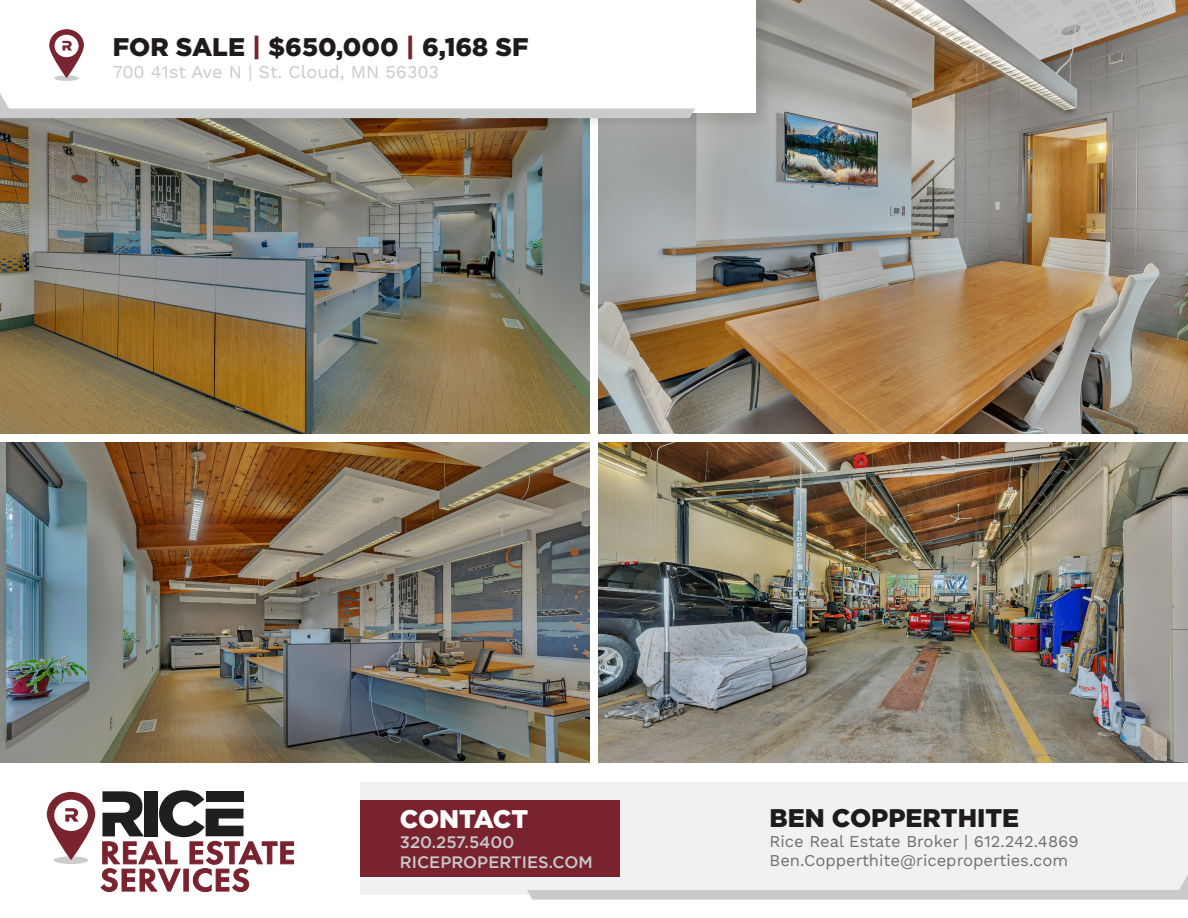
<style>
.page{position:relative;width:1188px;height:918px;background:#fff}
.page>*{position:absolute;margin:0;border:0;box-sizing:border-box;transform-origin:0 0}
.t1{font:900 25.5px "Gotham";color:#1f1b1c}
.t2{font:900 25.5px "Gotham";letter-spacing:-.01em;color:#fff}
.t3{font:18px "Work Sans";color:#c9cbcb}
.t4{font:16.5px/19.8px "Work Sans";color:#6c6f71}
.t5{font:500 16.5px/19.8px "Gotham";color:#c9cbcb}
.s1{color:#79232f}
</style>
<div class="page">
<img style="left:0;top:443px;width:589px;height:320px">
<img style="left:599px;top:443px;width:589px;height:320px">
<img style="left:1px;top:133px;width:588px;height:301px">
<img style="left:599px;top:0;width:589px;height:434px">
<div style="left:360px;top:782px;width:828px;height:113px;background:#f0f1f2"></div>
<div style="left:360px;top:800px;width:260px;height:77px;background:#79232f"></div>
<svg style="left:527px;top:875px;width:661px;height:25px"></svg>
<svg style="left:47px;top:790px;width:247px;height:102px"></svg>
<img style="left:0;top:0;width:776px;height:133px">
<div style="left:0;top:0;width:756px;height:113px;background:#fff"></div>
<svg style="left:0;top:93px;width:695px;height:25px"></svg>
<div style="left:54px;top:75px;width:25px;height:6px;background:#cacccd;border-radius:50%"></div>
<svg style="left:49px;top:29px;width:35px;height:49px"></svg>
<h1 class="t1" style="left:113px;top:32px;width:417px">FOR SALE <span class="s1">|</span> $650,000 <span class="s1">|</span> 6,168 SF</h1>
<p class="t3" style="left:113px;top:61px;width:328px">700 41st Ave N | St. Cloud, MN 56303</p>
<h1 class="t2" style="left:400px;top:804px;width:130px">CONTACT</h1>
<p class="t5" style="left:400px;top:832px;width:194px">320.257.5400<br>RICEPROPERTIES.COM</p>
<h1 class="t1" style="left:770px;top:803px;width:251px">BEN COPPERTHITE</h1>
<p class="t4" style="left:770px;top:832px;width:311px">Rice Real Estate Broker | 612.242.4869<br>Ben.Copperthite@riceproperties.com</p>
</div>
